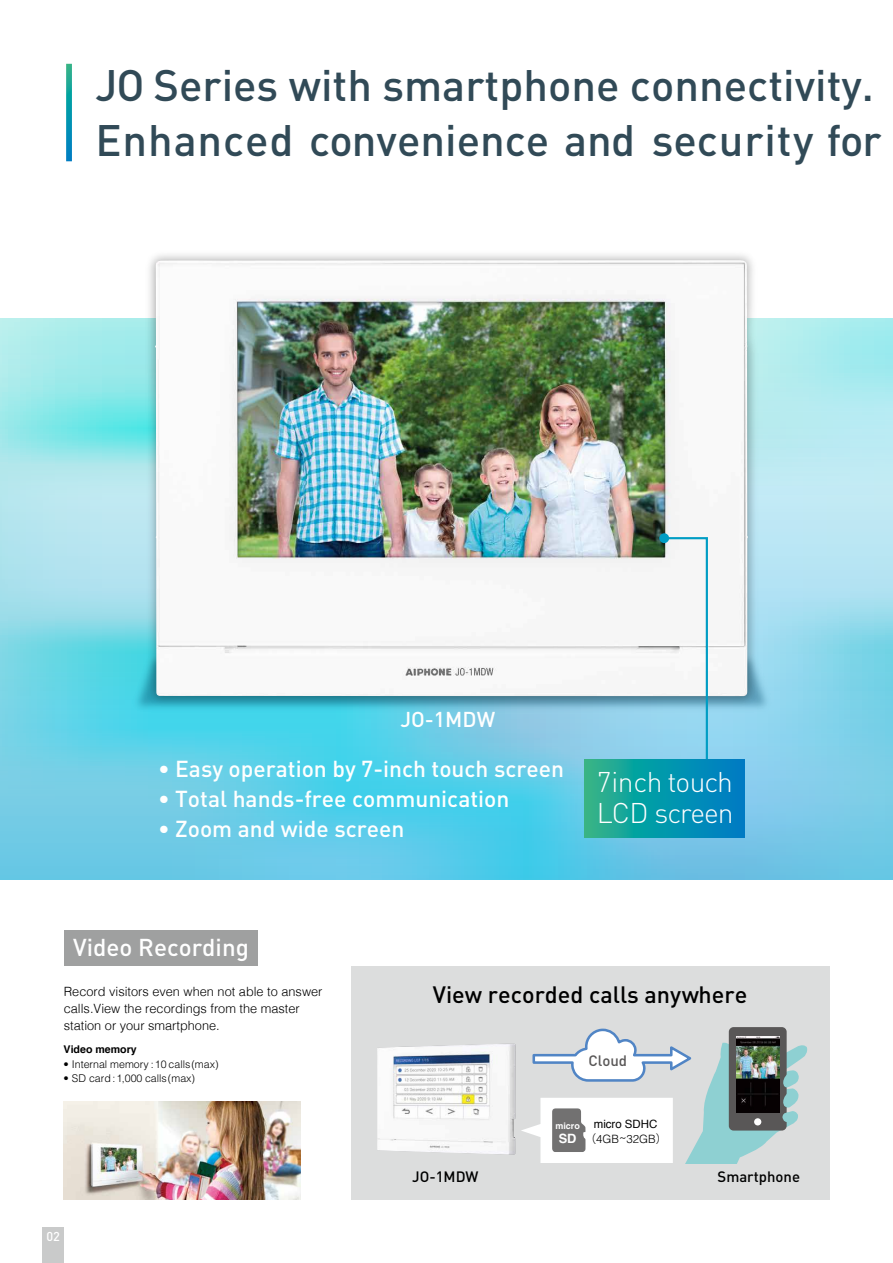
<style>
.page{position:relative;width:893px;height:1263px;background:#fff}
.page>*{position:absolute;margin:0;border:0;box-sizing:border-box;transform-origin:0 0}
.t1{font:500 43.5px/54.9px "DIN";color:#314a57}
.t2{font:300 28.2px/31px "DIN";letter-spacing:-.04em;color:#fff}
.t3{font:500 24.15px "DIN";color:#fff}
.t4{font:500 23.4px "DIN";color:#000}
.t5{font:500 22.8px "DIN";color:#fff}
.t6{font:500 21.3px "DIN";color:#fff}
.t7{font:500 14.85px "DIN";color:#000}
.t8{font:500 14.85px "DIN";color:#595757}
.t9{font:700 12.9px "Helvetica";color:#fff}
.t10{font:300 12.75px/17px "Helvetica";color:#000}
.t11{font:500 12.75px "DIN";color:#fff}
.t12{font:11.4px/14.7px "Helvetica";color:#000;text-align:center}
.t13{font:300 10.65px "Helvetica";color:#000}
.t14{font:700 10.65px "Helvetica";color:#000}
.t15{font:700 9px "Helvetica";color:#fff}
.s1{font-family:"Koz Go Pr 6 N"}
.s2{font-weight:300}
</style>
<div class="page">
<div style="left:351px;top:966px;width:478px;height:233px;background:#dcdddd"></div>
<svg style="left:0;top:318px;width:893px;height:561px;background:#84d7ea"></svg>
<svg style="left:66px;top:64px;width:6px;height:97px"></svg>
<div style="left:64px;top:930px;width:193px;height:36px;background:#9fa0a0"></div>
<img style="left:85px;top:606px;width:733px;height:153px">
<img style="left:142px;top:254px;width:620px;height:456px">
<img style="left:154px;top:260px;width:594px;height:436px">
<svg style="left:584px;top:759px;width:161px;height:78px;background:#0b98a9"></svg>
<img style="left:377px;top:1044px;width:139px;height:110px">
<svg style="left:662px;top:536px;width:47px;height:225px"></svg>
<div style="left:659px;top:533px;width:10px;height:10px;background:#009dc4;border-radius:50%"></div>
<img style="left:64px;top:1101px;width:236px;height:98px">
<svg style="left:521px;top:1027px;width:287px;height:136px"></svg>
<div style="left:43px;top:1227px;width:21px;height:36px;background:#c9caca"></div>
<h1 class="t1" style="left:96px;top:56px;width:788px">JO Series with smartphone connectivity.<br>Enhanced convenience and security for</h1>
<h3 class="t6" style="left:400px;top:706px;width:96px">JO-1MDW</h3>
<h3 class="t5" style="left:158px;top:754px;width:407px">• Easy operation by 7-inch touch screen</h3>
<h3 class="t5" style="left:158px;top:784px;width:353px">• Total hands-free communication</h3>
<h3 class="t5" style="left:158px;top:814px;width:248px">• Zoom and wide screen</h3>
<h2 class="t2" style="left:597px;top:766px;width:138px">7inch touch<br>LCD screen</h2>
<h3 class="t3" style="left:73px;top:931px;width:177px">Video Recording</h3>
<p class="t10" style="left:64px;top:982px;width:260px">Record visitors even when not able to answer calls.View the recordings from the master station or your smartphone.</p>
<p class="t14" style="left:64px;top:1041px;width:75px">Video memory</p>
<p class="t13" style="left:64px;top:1057px;width:156px">• Internal memory :10 calls(max)</p>
<p class="t13" style="left:64px;top:1072px;width:133px">• SD card :1,000 calls(max)</p>
<p class="t11" style="left:46px;top:1228px;width:15px">02</p>
<h3 class="t4" style="left:433px;top:980px;width:316px">View recorded calls anywhere</h3>
<p class="t8" style="left:588px;top:1051px;width:40px">Cloud</p>
<p class="t15" style="left:555px;top:1121px;width:26px">micro</p>
<p class="t9" style="left:559px;top:1131px;width:19px">SD</p>
<p class="t12" style="left:585px;top:1117px;width:84px">micro SDHC<span class="s1">（</span><span class="s2">4GB~32GB</span><span class="s1">）</span></p>
<p class="t7" style="left:412px;top:1167px;width:68px">JO-1MDW</p>
<p class="t7" style="left:717px;top:1167px;width:84px">Smartphone</p>
</div>
